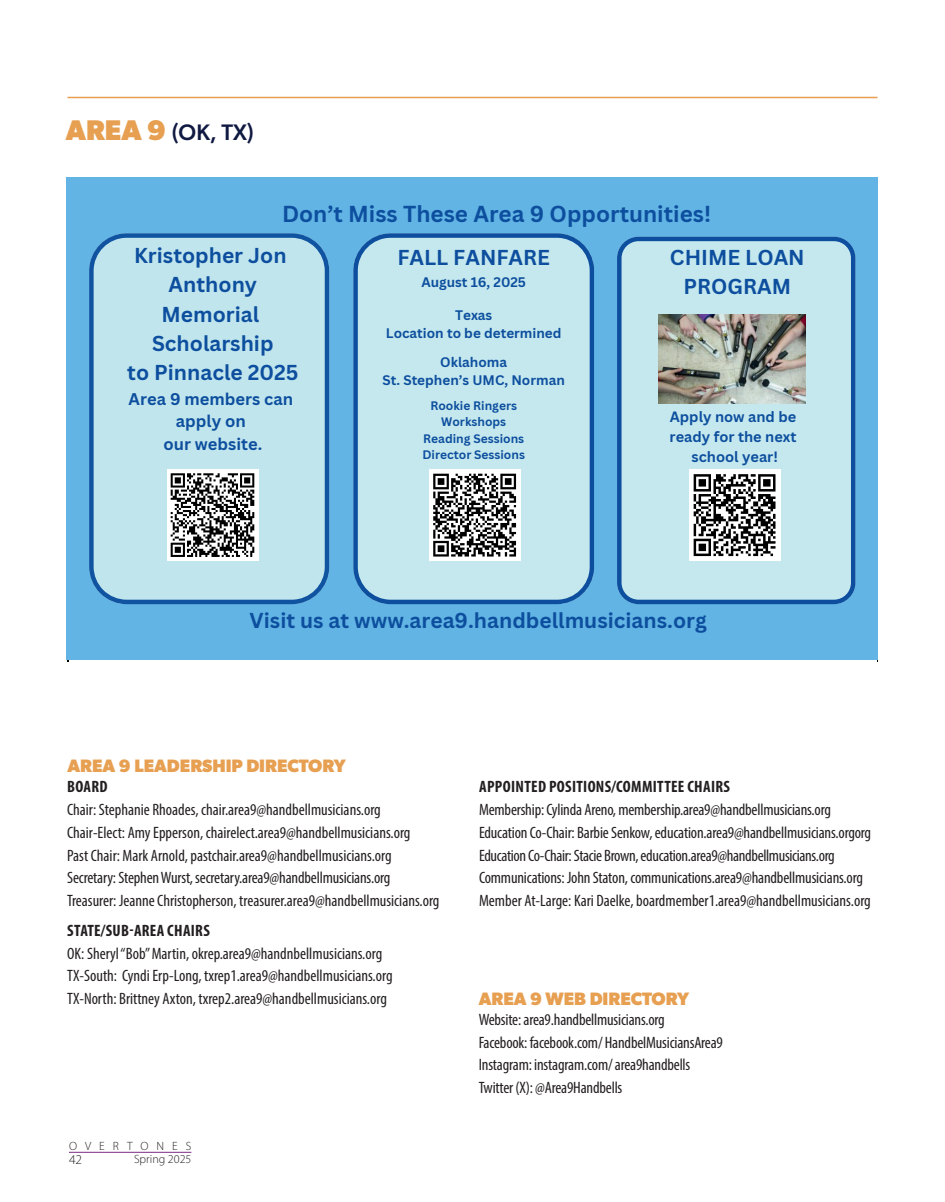
<style>
.page{position:relative;width:945px;height:1202px;background:#fff}
.page>*{position:absolute;margin:0;border:0;box-sizing:border-box;transform-origin:0 0}
.t1{font:700 22.5px "Canva Sans";color:#0d4f9e}
.Body_Subhead{font:500 22.5px "Gibson";color:#0f1941}
.t2{font:700 21px/29.2px "Canva Sans";color:#0d4f9e;text-align:center}
.Body_Subhead-2{font:700 18px "Gibson";color:#e79f51}
.Listing{font:condensed 16.5px "Myriad Pro";letter-spacing:-.01em;color:#231f20}
.AreaChair_Name{font:condensed 16.5px "Myriad Pro";color:#231f20}
.Listing-2{font:700 condensed 16.5px "Myriad Pro";letter-spacing:.02em;color:#231f20}
.t3{font:700 16.5px/22.5px "Canva Sans";color:#0d4f9e;text-align:center}
.Area_Chair{font:700 condensed 16.5px "Myriad Pro";letter-spacing:.02em;color:#231f20}
.AreaChair_Name-2{font:700 condensed 16.5px "Myriad Pro";letter-spacing:.02em;color:#231f20}
.t4{font:700 14.55px/20px "Canva Sans";color:#0d4f9e;text-align:center}
.t5{font:700 13.5px/18.5px "Canva Sans";color:#0d4f9e;text-align:center}
.t6{font:300 13.5px "Myriad Pro";color:#231f20}
.t7{font:700 12px/16.5px "Canva Sans";color:#0d4f9e;text-align:center}
.t8{font:300 12px "Myriad Pro";color:#231f20}
.t9{font:300 12px "Myriad Pro";letter-spacing:.67em;color:#231f20}
.s1{font-weight:700;font-size:28.5px;color:#e79f51}
</style>
<div class="page">
<hr style="left:68px;top:97px;width:810px;height:1px;background:#e79f51">
<div style="left:66px;top:177px;width:812px;height:483px;background:#61b4e4"></div>
<svg style="left:89px;top:233px;width:240px;height:371px;background:#b0d8e6"></svg>
<svg style="left:617px;top:237px;width:238px;height:367px;background:#b6dbe7"></svg>
<svg style="left:353px;top:233px;width:241px;height:371px;background:#b7dde8"></svg>
<div style="left:167px;top:469px;width:91px;height:92px;background:#fff"></div>
<svg style="left:170px;top:473px;width:85px;height:84px"></svg>
<div style="left:689px;top:469px;width:91px;height:92px;background:#fff"></div>
<svg style="left:693px;top:474px;width:83px;height:83px"></svg>
<img style="left:659px;top:315px;width:146px;height:88px">
<div style="left:429px;top:469px;width:92px;height:92px;background:#fff"></div>
<svg style="left:433px;top:473px;width:84px;height:84px"></svg>
<hr style="left:69px;top:1151px;width:122px;height:1px;background:#7b2a83">
<p class="Body_Subhead" style="left:66px;top:119px;width:190px"><span class="s1">AREA 9</span> (OK, TX)</p>
<p class="t1" style="left:282px;top:200px;width:431px">Don’t Miss These Area 9 Opportunities!</p>
<p class="t2" style="left:127px;top:241px;width:173px">Kristopher Jon<br>Anthony<br>Memorial<br>Scholarship<br>to Pinnacle 2025</p>
<p class="t3" style="left:129px;top:388px;width:166px">Area 9 members can apply on<br>our website.</p>
<p class="t2" style="left:397px;top:243px;width:154px">FALL FANFARE</p>
<p class="t5" style="left:421px;top:273px;width:106px">August 16, 2025</p>
<p class="t5" style="left:386px;top:306px;width:177px">Texas<br>Location to be determined</p>
<p class="t5" style="left:383px;top:353px;width:184px">Oklahoma<br>St. Stephen’s UMC, Norman</p>
<p class="t7" style="left:422px;top:397px;width:104px">Rookie Ringers<br>Workshops<br>Reading Sessions<br>Director Sessions</p>
<p class="t2" style="left:670px;top:243px;width:136px">CHIME LOAN<br>PROGRAM</p>
<p class="t4" style="left:670px;top:406px;width:128px">Apply now and be ready for the next school year!</p>
<p class="t2" style="left:250px;top:606px;width:459px">Visit us at www.area9.handbellmusicians.org</p>
<p class="Body_Subhead-2" style="left:68px;top:754px;width:280px">AREA 9 LEADERSHIP DIRECTORY</p>
<p class="AreaChair_Name-2" style="left:67px;top:776px;width:42px">BOARD</p>
<p class="AreaChair_Name" style="left:67px;top:799px;width:315px">Chair: Stephanie Rhoades, chair.area9@handbellmusicians.org</p>
<p class="AreaChair_Name" style="left:67px;top:822px;width:345px">Chair-Elect: Amy Epperson, chairelect.area9@handbellmusicians.org</p>
<p class="AreaChair_Name" style="left:67px;top:845px;width:326px">Past Chair: Mark Arnold, pastchair.area9@handbellmusicians.org</p>
<p class="AreaChair_Name" style="left:67px;top:868px;width:325px">Secretary: Stephen Wurst, secretary.area9@handbellmusicians.org</p>
<p class="AreaChair_Name" style="left:67px;top:890px;width:374px">Treasurer: Jeanne Christopherson, treasurer.area9@handbellmusicians.org</p>
<p class="Area_Chair" style="left:67px;top:920px;width:144px">STATE/SUB-AREA CHAIRS</p>
<p class="Listing" style="left:67px;top:943px;width:317px">OK: Sheryl “Bob” Martin, okrep.area9@handnbellmusicians.org</p>
<p class="Listing" style="left:67px;top:966px;width:327px">TX-South: Cyndi Erp-Long, txrep1.area9@handbellmusicians.org</p>
<p class="Listing" style="left:67px;top:988px;width:321px">TX-North: Brittney Axton, txrep2.area9@handbellmusicians.org</p>
<p class="t9" style="left:69px;top:1138px;width:124px">OVERTONES</p>
<p class="t6" style="left:69px;top:1151px;width:15px">42</p>
<p class="t8" style="left:134px;top:1152px;width:59px">Spring 2025</p>
<p class="Listing-2" style="left:479px;top:776px;width:252px">APPOINTED POSITIONS/COMMITTEE CHAIRS</p>
<p class="Listing" style="left:479px;top:799px;width:353px">Membership: Cylinda Areno, membership.area9@handbellmusicians.org</p>
<p class="Listing" style="left:479px;top:822px;width:394px">Education Co-Chair: Barbie Senkow, education.area9@handbellmusicians.orgorg</p>
<p class="Listing" style="left:479px;top:845px;width:357px">Education Co-Chair: Stacie Brown, education.area9@handbellmusicians.org</p>
<p class="Listing" style="left:479px;top:868px;width:385px">Communications: John Staton, communications.area9@handbellmusicians.org</p>
<p class="AreaChair_Name" style="left:479px;top:890px;width:393px">Member At-Large: Kari Daelke, boardmember1.area9@handbellmusicians.org</p>
<p class="Body_Subhead-2" style="left:479px;top:988px;width:212px">AREA 9 WEB DIRECTORY</p>
<p class="Listing" style="left:479px;top:1009px;width:188px">Website: area9.handbellmusicians.org</p>
<p class="Listing" style="left:479px;top:1032px;width:246px">Facebook: facebook.com/ HandbelMusiciansArea9</p>
<p class="Listing" style="left:479px;top:1055px;width:213px">Instagram: instagram.com/ area9handbells</p>
<p class="Listing" style="left:479px;top:1077px;width:145px">Twitter (X): @Area9Handbells</p>
</div>
